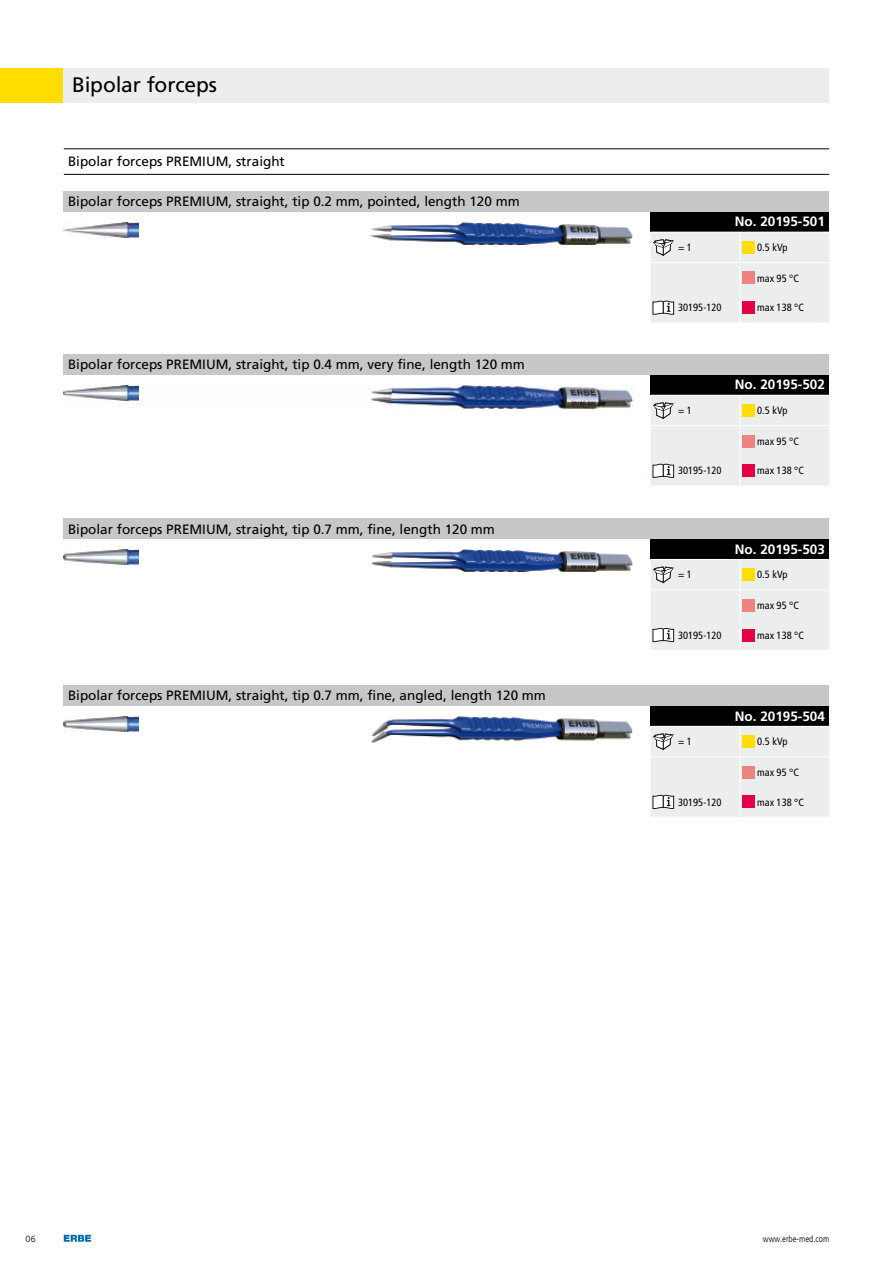
<style>
.page{position:relative;width:893px;height:1263px;background:#fff}
.page>*{position:absolute;margin:0;border:0;box-sizing:border-box;transform-origin:0 0}
.t1{font:21px "Frutiger LT Com";letter-spacing:-.01em;color:#000}
.t2{font:13.5px "Frutiger LT Com";color:#000}
.t3{font:700 13.5px "Frutiger LT Com";color:#fff}
.t4{font:condensed 10.5px "Frutiger LT Com";color:#000}
.t5{font:300 condensed 9px "Frutiger LT Com";color:#000}
.t6{font:300 9px "Frutiger LT Com";color:#000}
</style>
<div class="page">
<svg style="left:64px;top:1235px;width:27px;height:7px"></svg>
<div style="left:0;top:68px;width:64px;height:34px;background:#fd0"></div>
<div style="left:651px;top:212px;width:178px;height:20px;background:#000"></div>
<img style="left:106px;top:222px;width:526px;height:23px">
<img style="left:64px;top:222px;width:75px;height:15px">
<svg style="left:651px;top:233px;width:178px;height:90px;background:#eae9e7"></svg>
<div style="left:742px;top:301px;width:13px;height:13px;background:#e30045"></div>
<div style="left:651px;top:375px;width:178px;height:20px;background:#000"></div>
<img style="left:118px;top:385px;width:514px;height:24px">
<img style="left:64px;top:386px;width:75px;height:15px">
<svg style="left:651px;top:396px;width:178px;height:90px;background:#eae9e7"></svg>
<div style="left:742px;top:464px;width:13px;height:13px;background:#e30045"></div>
<div style="left:651px;top:539px;width:178px;height:20px;background:#000"></div>
<img style="left:64px;top:549px;width:568px;height:23px">
<img style="left:64px;top:549px;width:75px;height:15px">
<svg style="left:651px;top:560px;width:178px;height:90px;background:#eae9e7"></svg>
<div style="left:742px;top:629px;width:13px;height:12px;background:#e30045"></div>
<div style="left:651px;top:706px;width:178px;height:20px;background:#000"></div>
<img style="left:64px;top:716px;width:568px;height:27px">
<img style="left:64px;top:716px;width:75px;height:15px">
<svg style="left:651px;top:727px;width:178px;height:90px;background:#eae9e7"></svg>
<div style="left:742px;top:795px;width:13px;height:13px;background:#e30045"></div>
<hr style="left:64px;top:148px;width:765px;height:1px;background:#000">
<hr style="left:64px;top:174px;width:765px;height:1px;background:#000">
<div style="left:64px;top:191px;width:765px;height:21px;background:#c6c7c8"></div>
<div style="left:64px;top:354px;width:765px;height:21px;background:#c6c7c8"></div>
<div style="left:64px;top:519px;width:765px;height:20px;background:#c6c7c8"></div>
<div style="left:64px;top:685px;width:765px;height:21px;background:#c6c7c8"></div>
<div style="left:64px;top:68px;width:765px;height:34px;background:#eceded"></div>
<h1 class="t1" style="left:72px;top:73px;width:146px">Bipolar forceps</h1>
<p class="t2" style="left:68px;top:154px;width:218px">Bipolar forceps PREMIUM, straight</p>
<p class="t2" style="left:68px;top:194px;width:453px">Bipolar forceps PREMIUM, straight, tip 0.2 mm, pointed, length 120 mm</p>
<p class="t2" style="left:68px;top:357px;width:458px">Bipolar forceps PREMIUM, straight, tip 0.4 mm, very fine, length 120 mm</p>
<p class="t2" style="left:68px;top:521px;width:428px">Bipolar forceps PREMIUM, straight, tip 0.7 mm, fine, length 120 mm</p>
<p class="t2" style="left:68px;top:688px;width:479px">Bipolar forceps PREMIUM, straight, tip 0.7 mm, fine, angled, length 120 mm</p>
<p class="t3" style="left:735px;top:214px;width:92px">No. 20195-501</p>
<p class="t4" style="left:678px;top:241px;width:15px">= 1</p>
<p class="t4" style="left:757px;top:241px;width:32px">0.5 kVp</p>
<p class="t4" style="left:757px;top:272px;width:43px">max 95 °C</p>
<p class="t4" style="left:678px;top:302px;width:45px">30195-120</p>
<p class="t4" style="left:757px;top:302px;width:48px">max 138 °C</p>
<p class="t3" style="left:735px;top:377px;width:92px">No. 20195-502</p>
<p class="t4" style="left:678px;top:404px;width:15px">= 1</p>
<p class="t4" style="left:757px;top:404px;width:32px">0.5 kVp</p>
<p class="t4" style="left:757px;top:435px;width:43px">max 95 °C</p>
<p class="t4" style="left:678px;top:465px;width:45px">30195-120</p>
<p class="t4" style="left:757px;top:465px;width:48px">max 138 °C</p>
<p class="t3" style="left:735px;top:541px;width:92px">No. 20195-503</p>
<p class="t4" style="left:678px;top:569px;width:15px">= 1</p>
<p class="t4" style="left:757px;top:569px;width:32px">0.5 kVp</p>
<p class="t4" style="left:757px;top:599px;width:43px">max 95 °C</p>
<p class="t4" style="left:678px;top:629px;width:45px">30195-120</p>
<p class="t4" style="left:757px;top:629px;width:48px">max 138 °C</p>
<p class="t3" style="left:735px;top:708px;width:92px">No. 20195-504</p>
<p class="t4" style="left:678px;top:735px;width:15px">= 1</p>
<p class="t4" style="left:757px;top:735px;width:32px">0.5 kVp</p>
<p class="t4" style="left:757px;top:766px;width:43px">max 95 °C</p>
<p class="t4" style="left:678px;top:796px;width:45px">30195-120</p>
<p class="t4" style="left:757px;top:796px;width:48px">max 138 °C</p>
<p class="t6" style="left:26px;top:1233px;width:12px">06</p>
<p class="t5" style="left:763px;top:1233px;width:68px">www.erbe-med.com</p>
</div>
